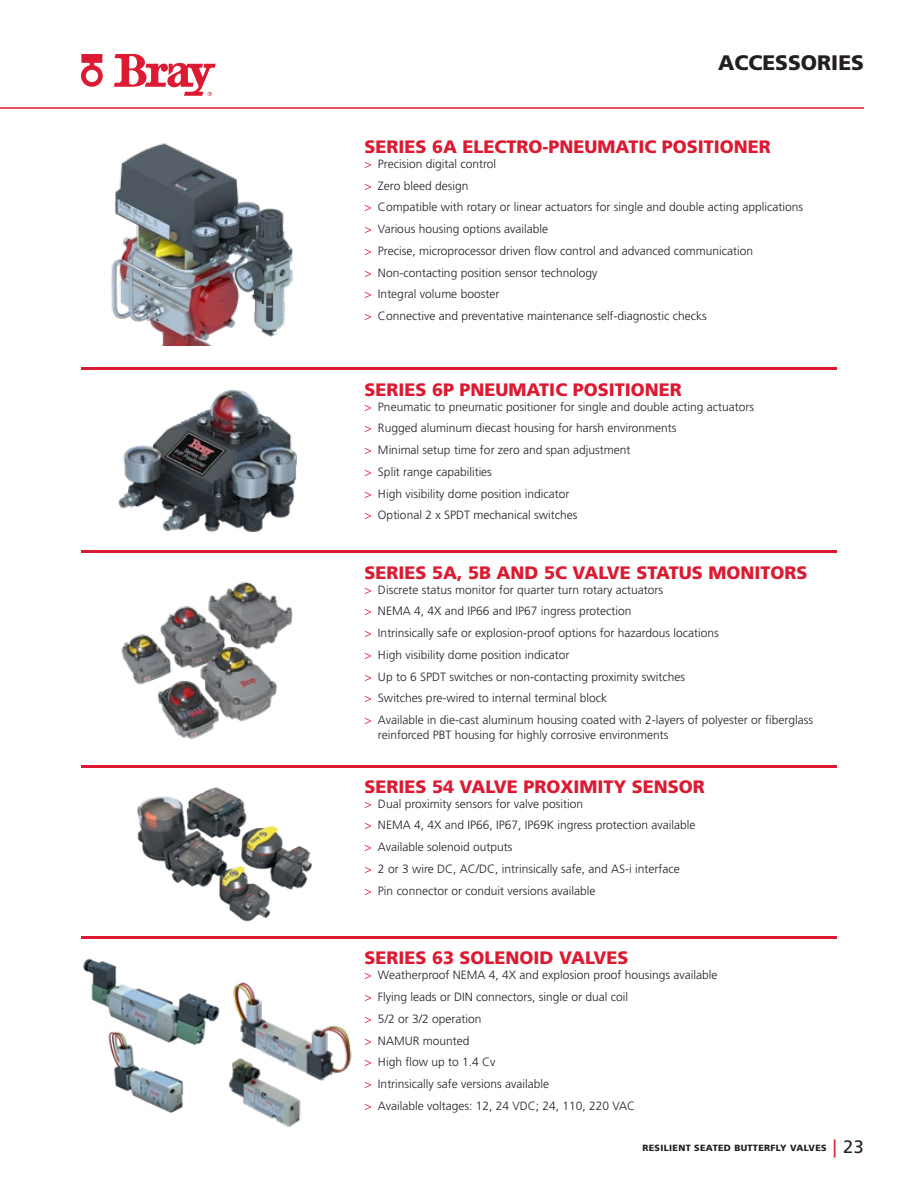
<style>
.page{position:relative;width:918px;height:1188px;background:#fff}
.page>*{position:absolute;margin:0;border:0;box-sizing:border-box;transform-origin:0 0}
.t1{font:900 21px "Frutiger LT Pro";color:#231f20}
.t2{font:900 18px "Frutiger LT Pro";color:#dc1a32}
.t3{font:300 12px/21.8px "Frutiger LT Pro";color:#231f20}
.t4{font:900 9px "Frutiger LT Pro";letter-spacing:.04em;color:#231f20}
.s1{color:#dc1a32}
.s2{font-weight:400;font-size:18px;color:#dc1a32}
.s3{font-weight:400;font-size:18px}
</style>
<div class="page">
<svg style="left:114px;top:54px;width:102px;height:42px"></svg>
<svg style="left:81px;top:54px;width:22px;height:33px"></svg>
<hr style="left:0;top:107px;width:864px;height:2px;background:#dc1a32">
<img style="left:83px;top:958px;width:137px;height:88px">
<img style="left:98px;top:1029px;width:88px;height:84px">
<img style="left:233px;top:982px;width:119px;height:99px">
<img style="left:229px;top:1055px;width:76px;height:73px">
<hr style="left:81px;top:367px;width:756px;height:3px;background:#dc1a32">
<hr style="left:81px;top:550px;width:756px;height:3px;background:#dc1a32">
<hr style="left:81px;top:765px;width:756px;height:3px;background:#dc1a32">
<hr style="left:81px;top:936px;width:756px;height:3px;background:#dc1a32">
<img style="left:137px;top:787px;width:175px;height:135px">
<img style="left:121px;top:581px;width:172px;height:159px">
<img style="left:118px;top:390px;width:179px;height:142px">
<img style="left:111px;top:143px;width:182px;height:203px">
<h1 class="t1" style="left:718px;top:50px;width:147px">ACCESSORIES</h1>
<h2 class="t2" style="left:364px;top:136px;width:408px">SERIES 6A ELECTRO‑PNEUMATIC POSITIONER</h2>
<p class="t3" style="left:364px;top:153px;width:440px"><span class="s1">&gt;</span> Precision digital control<br><span class="s1">&gt;</span> Zero bleed design<br><span class="s1">&gt;</span> Compatible with rotary or linear actuators for single and double acting applications <span class="s1">&gt;</span> Various housing options available<br><span class="s1">&gt;</span> Precise, microprocessor driven flow control and advanced communication<br><span class="s1">&gt;</span> Non-contacting position sensor technology<br><span class="s1">&gt;</span> Integral volume booster<br><span class="s1">&gt;</span> Connective and preventative maintenance self-diagnostic checks</p>
<h2 class="t2" style="left:364px;top:379px;width:319px">SERIES 6P PNEUMATIC POSITIONER</h2>
<p class="t3" style="left:364px;top:396px;width:391px"><span class="s1">&gt;</span> Pneumatic to pneumatic positioner for single and double acting actuators <span class="s1">&gt;</span> Rugged aluminum diecast housing for harsh environments<br><span class="s1">&gt;</span> Minimal setup time for zero and span adjustment<br><span class="s1">&gt;</span> Split range capabilities<br><span class="s1">&gt;</span> High visibility dome position indicator<br><span class="s1">&gt;</span> Optional 2 x SPDT mechanical switches</p>
<h2 class="t2" style="left:364px;top:561px;width:444px">SERIES 5A, 5B AND 5C VALVE STATUS MONITORS</h2>
<p class="t3" style="left:364px;top:579px;width:450px"><span class="s1">&gt;</span> Discrete status monitor for quarter turn rotary actuators<br><span class="s1">&gt;</span> NEMA 4, 4X and IP66 and IP67 ingress protection<br><span class="s1">&gt;</span> Intrinsically safe or explosion-proof options for hazardous locations<br><span class="s1">&gt;</span> High visibility dome position indicator<br><span class="s1">&gt;</span> Up to 6 SPDT switches or non-contacting proximity switches<br><span class="s1">&gt;</span> Switches pre-wired to internal terminal block<br><span class="s1">&gt;</span> Available in die-cast aluminum housing coated with 2-layers of polyester or fiberglass</p>
<p class="t3" style="left:378px;top:724px;width:292px">reinforced PBT housing for highly corrosive environments</p>
<h2 class="t2" style="left:364px;top:776px;width:342px">SERIES 54 VALVE PROXIMITY SENSOR</h2>
<p class="t3" style="left:364px;top:793px;width:333px"><span class="s1">&gt;</span> Dual proximity sensors for valve position<br><span class="s1">&gt;</span> NEMA 4, 4X and IP66, IP67, IP69K ingress protection available <span class="s1">&gt;</span> Available solenoid outputs<br><span class="s1">&gt;</span> 2 or 3 wire DC, AC/DC, intrinsically safe, and AS-i interface<br><span class="s1">&gt;</span> Pin connector or conduit versions available</p>
<h2 class="t2" style="left:364px;top:947px;width:265px">SERIES 63 SOLENOID VALVES</h2>
<p class="t3" style="left:364px;top:964px;width:354px"><span class="s1">&gt;</span> Weatherproof NEMA 4, 4X and explosion proof housings available <span class="s1">&gt;</span> Flying leads or DIN connectors, single or dual coil<br><span class="s1">&gt;</span> 5/2 or 3/2 operation<br><span class="s1">&gt;</span> NAMUR mounted<br><span class="s1">&gt;</span> High flow up to 1.4 Cv<br><span class="s1">&gt;</span> Intrinsically safe versions available<br><span class="s1">&gt;</span> Available voltages: 12, 24 VDC; 24, 110, 220 VAC</p>
<p class="t4" style="left:642px;top:1143px;width:223px">RESILIENT SEATED BUTTERFLY VALVES <span class="s2">|</span> <span class="s3">23</span></p>
</div>
